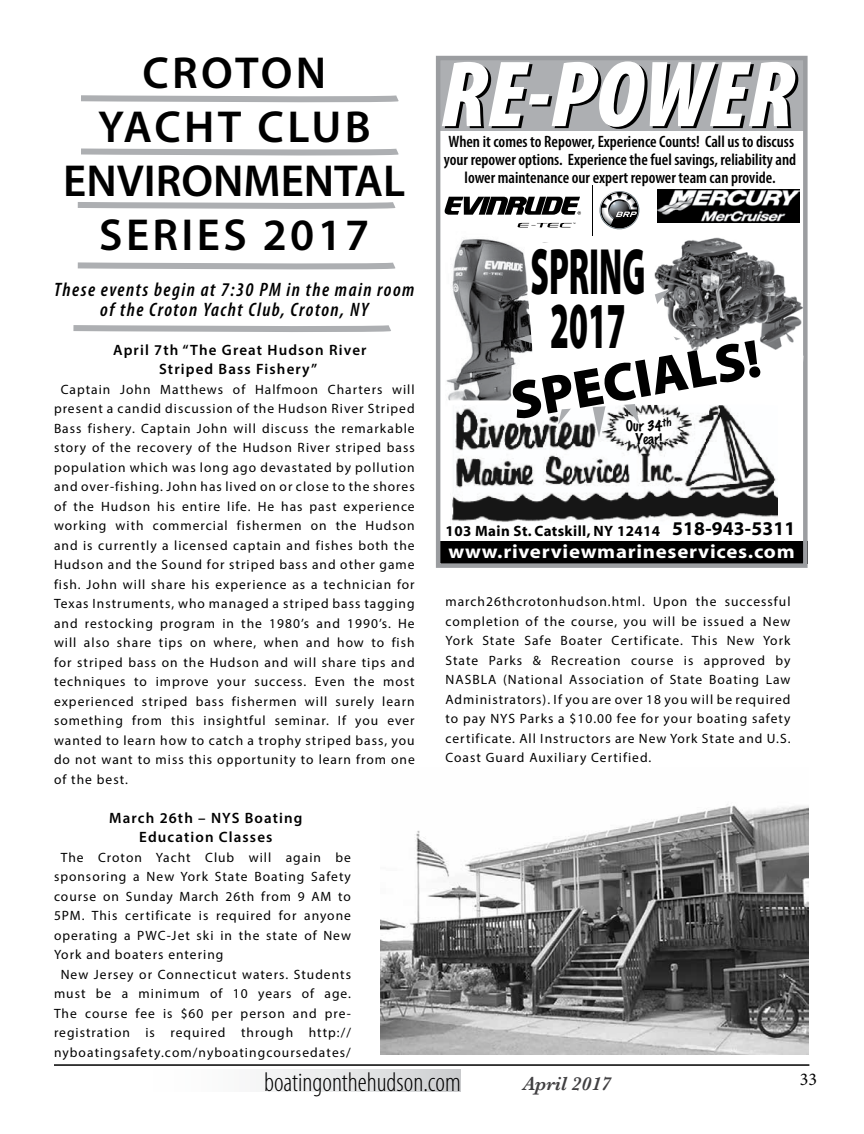
<style>
.page{position:relative;width:864px;height:1134px;background:#fff}
.page>*{position:absolute;margin:0;border:0;box-sizing:border-box;transform-origin:0 0}
.t1{font:700 condensed 111.3px "Myriad Pro";color:#000;scale:.87 1}
.t2{font:italic 900 condensed 94.95px "Myriad Pro";color:#000}
.t3{font:900 66px/54px "Myriad Pro";color:#000;scale:.5 1}
.t4{font:700 condensed 55.65px "Myriad Pro";color:#000;scale:.87 1}
.t5{font:900 54px "Myriad Pro";color:#000}
.t6{font:600 45px/54px "Myriad Pro";letter-spacing:.05em;color:#000;text-align:center}
.t7{font:700 condensed 36px "Myriad Pro";color:#000;scale:.81 1}
.t8{font:300 condensed 27px "Myriad Pro";color:#000}
.t9{font:italic 600 condensed 19.5px/19.5px "Myriad Pro";letter-spacing:.075em;color:#000;text-align:center}
.t10{font:italic 600 19.5px "Baskerville";color:#414042}
.t11{font:700 19.2px "Myriad";letter-spacing:.035em;color:#fff;scale:1.09 1}
.t12{font:18px "Minion Pro";color:#000}
.t13{font:600 condensed 16.5px/18px "Myriad Pro";color:#000;text-align:center}
.t14{font:600 15px/19.5px "Myriad Pro";letter-spacing:.075em;color:#000;text-align:center}
.t15{font:700 15px "Myriad";letter-spacing:.025em;color:#000}
.t16{font:13.5px/19.5px "Myriad Pro";letter-spacing:.075em;color:#000;text-align:justify}
.t17{font:100 13.5px/13.5px "Marker Felt";color:#000;text-align:center}
.s1{font-size:19.5px}
</style>
<div class="page">
<hr style="left:54px;top:1064px;width:755px;height:2px;background:#000">
<div style="left:116px;top:1070px;width:345px;height:21px;background:linear-gradient(to right,#fff,#d2d4d6)"></div>
<div style="left:439px;top:58px;width:367px;height:73px;background:#adafb2"></div>
<div style="left:436px;top:541px;width:372px;height:23px;background:#000"></div>
<img style="left:452px;top:497px;width:326px;height:25px">
<div style="left:436px;top:56px;width:372px;height:512px;border:4px solid #9b9da0"></div>
<svg style="left:599px;top:191px;width:41px;height:39px"></svg>
<svg style="left:444px;top:197px;width:137px;height:18px"></svg>
<svg style="left:518px;top:223px;width:57px;height:4px"></svg>
<hr style="left:592px;top:185px;width:1px;height:51px;background:#000">
<img style="left:658px;top:189px;width:141px;height:34px">
<svg style="left:446px;top:240px;width:332px;height:257px"></svg>
<svg style="left:518px;top:237px;width:285px;height:175px"></svg>
<img style="left:380px;top:804px;width:429px;height:251px">
<svg style="left:81px;top:95px;width:318px;height:8px"></svg>
<svg style="left:81px;top:148px;width:318px;height:8px"></svg>
<svg style="left:77px;top:202px;width:319px;height:7px;background:#b9babd"></svg>
<svg style="left:77px;top:262px;width:319px;height:8px"></svg>
<svg style="left:73px;top:325px;width:318px;height:7px;background:#b8babd"></svg>
<h3 class="t6" style="left:63px;top:45px;width:344px">CROTON<br>YACHT CLUB<br>ENVIRONMENTAL<br>SERIES 2017</h3>
<h3 class="t9" style="left:54px;top:280px;width:362px">These events begin at 7:30 PM in the main room of the Croton Yacht Club, Croton, NY</h3>
<p class="t14" style="left:113px;top:340px;width:255px">April 7th “The Great Hudson River<br>Striped Bass Fishery”</p>
<p class="t16" style="left:54px;top:379px;width:362px;text-indent:7px">Captain John Matthews of Halfmoon Charters will present a candid discussion of the Hudson River Striped Bass fishery. Captain John will discuss the remarkable story of the recovery of the Hudson River striped bass population which was long ago devastated by pollution and over-fishing. John has lived on or close to the shores of the Hudson his entire life. He has past experience working with commercial fishermen on the Hudson and is currently a licensed captain and fishes both the Hudson and the Sound for striped bass and other game fish. John will share his experience as a technician for Texas Instruments, who managed a striped bass tagging and restocking program in the 1980’s and 1990’s. He will also share tips on where, when and how to fish for striped bass on the Hudson and will share tips and techniques to improve your success. Even the most experienced striped bass fishermen will surely learn something from this insightful seminar. If you ever wanted to learn how to catch a trophy striped bass, you do not want to miss this opportunity to learn from one of the best.</p>
<p class="t14" style="left:109px;top:808px;width:195px">March 26th – NYS Boating<br>Education Classes</p>
<p class="t16" style="left:61px;top:847px;width:292px">The Croton Yacht Club will again be</p>
<p class="t16" style="left:54px;top:867px;width:299px">sponsoring a New York State Boating Safety</p>
<p class="t16" style="left:54px;top:886px;width:299px">course on Sunday March 26th from 9 AM to</p>
<p class="t16" style="left:54px;top:906px;width:299px">5PM. This certificate is required for anyone</p>
<p class="t16" style="left:54px;top:925px;width:299px">operating a PWC-Jet ski in the state of New</p>
<p class="t16" style="left:54px;top:945px;width:171px">York and boaters entering</p>
<p class="t16" style="left:61px;top:964px;width:292px">New Jersey or Connecticut waters. Students</p>
<p class="t16" style="left:54px;top:984px;width:299px">must be a minimum of 10 years of age.</p>
<p class="t16" style="left:54px;top:1003px;width:299px">The course fee is $60 per person and pre-</p>
<p class="t16" style="left:54px;top:1023px;width:299px">registration is required through http://</p>
<p class="t16" style="left:54px;top:1042px;width:298px">nyboatingsafety.com/nyboatingcoursedates/</p>
<h2 class="t2" style="left:443px;top:36px;width:355px">RE-POWER</h2>
<p class="t13" style="left:444px;top:132px;width:354px">When it comes to Repower, Experience Counts! Call us to discuss your repower options. Experience the fuel savings, reliability and lower maintenance our expert repower team can provide.</p>
<h3 class="t4" style="left:535px;top:227px;width:139px">Special</h3>
<h3 class="t3" style="left:531px;top:243px;width:232px">SPRING<br>2017</h3>
<h1 class="t1" style="left:539px;top:255px;width:130px">Fall</h1>
<h3 class="t7" style="left:548px;top:360px;width:309px">Incentive Purchase Plans</h3>
<h3 class="t5" style="left:505px;top:366px;width:254px;rotate:-10deg">SPECIALS!</h3>
<p class="t17" style="left:626px;top:419px;width:47px">Our 34<sup>th<br></sup>Year!</p>
<p class="t15" style="left:446px;top:523px;width:351px">103 Main St. Catskill, NY 12414 <span class="s1">518-943-5311</span></p>
<h3 class="t11" style="left:449px;top:541px;width:319px">www.riverviewmarineservices.com</h3>
<p class="t16" style="left:446px;top:592px;width:347px">march26thcrotonhudson.html. Upon the successful completion of the course, you will be issued a New York State Safe Boater Certificate. This New York State Parks &amp; Recreation course is approved by NASBLA (National Association of State Boating Law Administrators). If you are over 18 you will be required to pay NYS Parks a $10.00 fee for your boating safety certificate. All Instructors are New York State and U.S.<br>Coast Guard Auxiliary Certified.</p>
<h3 class="t8" style="left:264px;top:1066px;width:198px">boatingonthehudson.com</h3>
<h3 class="t10" style="left:523px;top:1071px;width:89px">April 2017</h3>
<h3 class="t12" style="left:800px;top:1068px;width:19px">33</h3>
</div>
